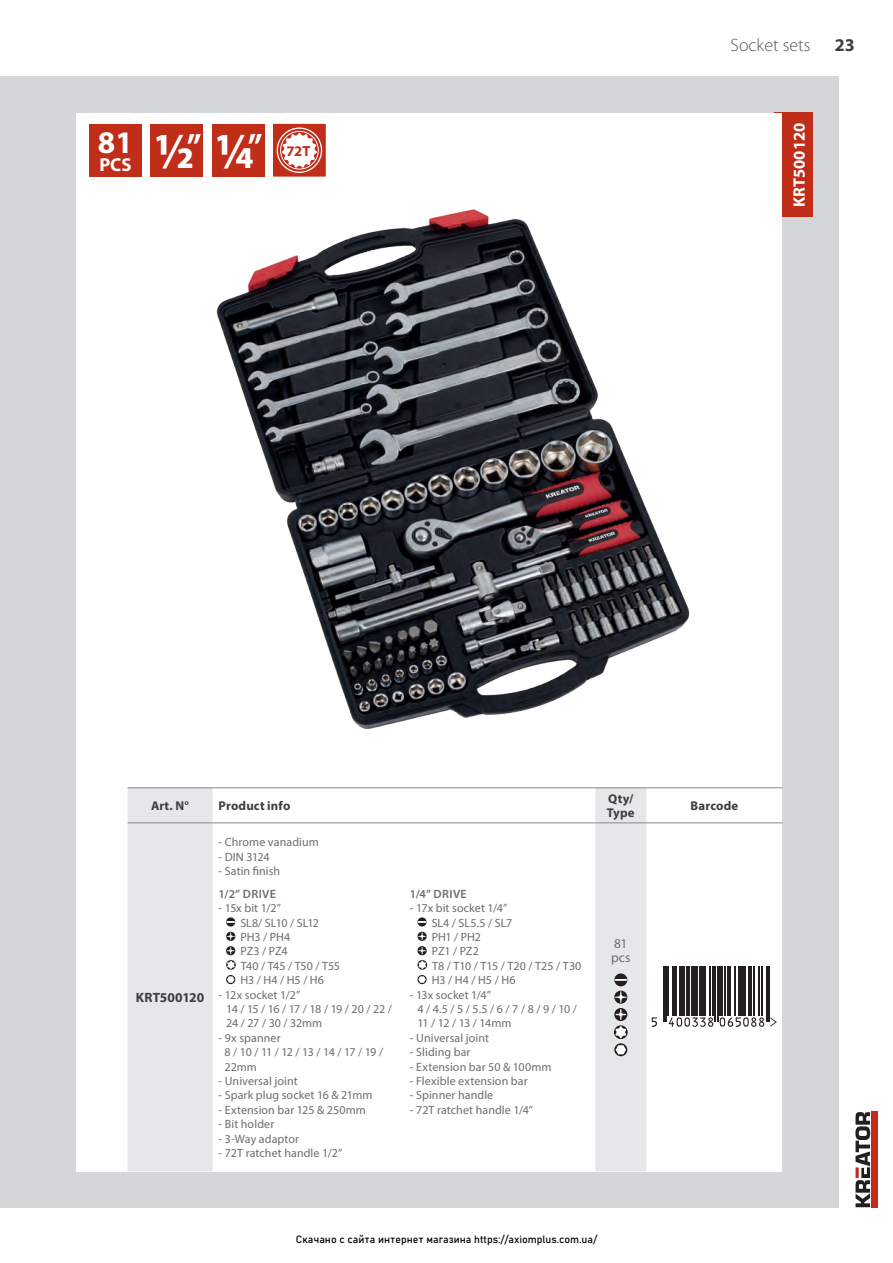
<style>
.page{position:relative;width:893px;height:1263px;background:#fff}
.page>*{position:absolute;margin:0;border:0;box-sizing:border-box;transform-origin:0 0}
.t1{font:700 50.25px "Myriad Pro";color:#fff;scale:.93 1}
.t2{font:700 31.5px "Myriad Pro";color:#fff}
.t3{font:700 18.75px "Myriad Pro";color:#fff}
.t4{font:300 18px "Myriad Pro";color:#57585a}
.t5{font:700 18px "Myriad Pro";color:#3e3e3f}
.t6{font:700 16.65px "Myriad Pro";color:#fff}
.t7{font:700 14.7px "Myriad Pro";color:#c02d19}
.t8{font:700 13.5px "Myriad Pro";letter-spacing:.005em;color:#3e3e3f}
.t9{font:13.5px/13.5px "Myriad Pro";color:#6c6d70}
.t10{font:700 12.75px/13.5px "Myriad Pro";letter-spacing:.01em;color:#3e3e3f}
.t11{font:12px/14.4px "Myriad Pro";letter-spacing:.005em;color:#6c6d70}
.t12{font:600 12px "Myriad Pro";letter-spacing:.035em;color:#6c6d70}
.t13{font:10.5px "Bahnschrift";color:#000}
</style>
<div class="page">
<div style="left:0;top:77px;width:839px;height:1131px;background:#d5d6d8"></div>
<div style="left:872px;top:1111px;width:6px;height:97px;background:#c02d19"></div>
<svg style="left:855px;top:1112px;width:15px;height:95px"></svg>
<div style="left:774px;top:113px;width:38px;height:104px;background:#c02d19"></div>
<div style="left:77px;top:113px;width:705px;height:1058px;background:#fff"></div>
<svg style="left:128px;top:788px;width:518px;height:383px"></svg>
<hr style="left:128px;top:787px;width:85px;height:1px;background:#87898c">
<hr style="left:213px;top:787px;width:191px;height:1px;background:#87898c">
<hr style="left:404px;top:787px;width:191px;height:1px;background:#87898c">
<hr style="left:595px;top:787px;width:51px;height:1px;background:#87898c">
<hr style="left:646px;top:787px;width:136px;height:1px;background:#87898c">
<hr style="left:128px;top:823px;width:85px;height:1px;background:#87898c">
<hr style="left:213px;top:823px;width:191px;height:1px;background:#87898c">
<hr style="left:404px;top:823px;width:191px;height:1px;background:#87898c">
<hr style="left:595px;top:823px;width:51px;height:1px;background:#87898c">
<hr style="left:646px;top:823px;width:136px;height:1px;background:#87898c">
<div style="left:226px;top:917px;width:9px;height:9px;background:#231f20;border-radius:50%"></div>
<svg style="left:227px;top:921px;width:7px;height:2px"></svg>
<svg style="left:226px;top:932px;width:9px;height:9px"></svg>
<svg style="left:226px;top:946px;width:9px;height:9px"></svg>
<svg style="left:227px;top:947px;width:7px;height:7px"></svg>
<svg style="left:226px;top:960px;width:10px;height:10px"></svg>
<svg style="left:227px;top:960px;width:8px;height:9px"></svg>
<svg style="left:226px;top:975px;width:9px;height:9px"></svg>
<svg style="left:227px;top:976px;width:7px;height:7px"></svg>
<svg style="left:417px;top:917px;width:10px;height:9px"></svg>
<svg style="left:419px;top:921px;width:7px;height:2px"></svg>
<svg style="left:418px;top:932px;width:9px;height:9px"></svg>
<svg style="left:417px;top:946px;width:10px;height:9px"></svg>
<svg style="left:418px;top:947px;width:8px;height:7px"></svg>
<svg style="left:417px;top:960px;width:10px;height:10px"></svg>
<svg style="left:418px;top:960px;width:8px;height:9px"></svg>
<svg style="left:417px;top:975px;width:10px;height:9px"></svg>
<svg style="left:418px;top:976px;width:8px;height:7px"></svg>
<svg style="left:614px;top:1025px;width:14px;height:14px"></svg>
<svg style="left:615px;top:1026px;width:11px;height:12px"></svg>
<svg style="left:614px;top:991px;width:13px;height:12px"></svg>
<div style="left:614px;top:973px;width:13px;height:13px;background:#231f20;border-radius:50%"></div>
<svg style="left:615px;top:979px;width:11px;height:2px"></svg>
<svg style="left:614px;top:1008px;width:13px;height:13px"></svg>
<svg style="left:616px;top:1009px;width:10px;height:11px"></svg>
<svg style="left:614px;top:1043px;width:13px;height:13px"></svg>
<svg style="left:616px;top:1045px;width:10px;height:9px"></svg>
<svg style="left:651px;top:966px;width:117px;height:61px"></svg>
<hr style="left:663px;top:966px;width:1px;height:56px;background:#231f20">
<hr style="left:665px;top:966px;width:2px;height:56px;background:#231f20">
<hr style="left:668px;top:966px;width:1px;height:50px;background:#231f20">
<hr style="left:672px;top:966px;width:2px;height:50px;background:#231f20">
<hr style="left:676px;top:966px;width:1px;height:50px;background:#231f20">
<hr style="left:679px;top:966px;width:3px;height:50px;background:#231f20">
<hr style="left:683px;top:966px;width:1px;height:50px;background:#231f20">
<hr style="left:687px;top:966px;width:3px;height:50px;background:#231f20">
<div style="left:691px;top:966px;width:5px;height:50px;background:#231f20"></div>
<hr style="left:697px;top:966px;width:1px;height:50px;background:#231f20">
<div style="left:699px;top:966px;width:5px;height:50px;background:#231f20"></div>
<hr style="left:705px;top:966px;width:1px;height:50px;background:#231f20">
<hr style="left:709px;top:966px;width:1px;height:50px;background:#231f20">
<hr style="left:713px;top:966px;width:1px;height:50px;background:#231f20">
<hr style="left:715px;top:966px;width:1px;height:56px;background:#231f20">
<hr style="left:717px;top:966px;width:1px;height:56px;background:#231f20">
<hr style="left:719px;top:966px;width:4px;height:50px;background:#231f20">
<hr style="left:725px;top:966px;width:1px;height:50px;background:#231f20">
<hr style="left:727px;top:966px;width:1px;height:50px;background:#231f20">
<hr style="left:729px;top:966px;width:1px;height:50px;background:#231f20">
<hr style="left:735px;top:966px;width:1px;height:50px;background:#231f20">
<hr style="left:738px;top:966px;width:4px;height:50px;background:#231f20">
<hr style="left:743px;top:966px;width:3px;height:50px;background:#231f20">
<hr style="left:748px;top:966px;width:1px;height:50px;background:#231f20">
<hr style="left:751px;top:966px;width:1px;height:50px;background:#231f20">
<hr style="left:754px;top:966px;width:1px;height:50px;background:#231f20">
<hr style="left:758px;top:966px;width:1px;height:50px;background:#231f20">
<hr style="left:762px;top:966px;width:1px;height:50px;background:#231f20">
<hr style="left:766px;top:966px;width:1px;height:56px;background:#231f20">
<hr style="left:768px;top:966px;width:2px;height:56px;background:#231f20">
<svg style="left:652px;top:1017px;width:5px;height:10px"></svg>
<svg style="left:669px;top:1017px;width:44px;height:10px"></svg>
<svg style="left:720px;top:1017px;width:44px;height:10px"></svg>
<svg style="left:770px;top:1017px;width:7px;height:10px"></svg>
<img style="left:216px;top:209px;width:474px;height:520px">
<div style="left:89px;top:124px;width:53px;height:53px;background:#c02d19"></div>
<svg style="left:276px;top:127px;width:47px;height:47px"></svg>
<svg style="left:282px;top:133px;width:35px;height:35px"></svg>
<div style="left:280px;top:131px;width:38px;height:38px;border:1px solid #fff;border-radius:50%"></div>
<div style="left:277px;top:127px;width:45px;height:46px;border:1px solid #fff;border-radius:50%"></div>
<div style="left:273px;top:124px;width:53px;height:53px;border:2px solid #c02d19"></div>
<div style="left:151px;top:124px;width:52px;height:53px;background:#c02d19"></div>
<div style="left:212px;top:124px;width:53px;height:53px;background:#c02d19"></div>
<h2 class="t2" style="left:98px;top:122px;width:36px">81</h2>
<h3 class="t3" style="left:99px;top:152px;width:34px">PCS</h3>
<h1 class="t1" style="left:156px;top:118px;width:117px">1/2<sup>”</sup> ¼<sup>”</sup></h1>
<p class="t7" style="left:287px;top:141px;width:25px">72T</p>
<h3 class="t4" style="left:731px;top:35px;width:81px">Socket sets</h3>
<h3 class="t5" style="left:835px;top:33px;width:21px">23</h3>
<h3 class="t6" style="left:788px;top:207px;width:86px;rotate:-90deg">KRT500120</h3>
<p class="t10" style="left:151px;top:799px;width:40px">Art. N°</p>
<p class="t10" style="left:219px;top:799px;width:73px">Product info</p>
<p class="t10" style="left:607px;top:792px;width:29px">Qty/<br>Type</p>
<p class="t10" style="left:691px;top:799px;width:49px">Barcode</p>
<p class="t8" style="left:136px;top:989px;width:70px">KRT500120</p>
<p class="t11" style="left:219px;top:835px;width:102px">- Chrome vanadium</p>
<p class="t11" style="left:219px;top:849px;width:52px">- DIN 3124</p>
<p class="t11" style="left:219px;top:864px;width:63px">- Satin finish</p>
<p class="t12" style="left:219px;top:886px;width:59px">1/2” DRIVE</p>
<p class="t11" style="left:240px;top:901px;width:101px;text-indent:-22px">- 15x bit 1/2”<br>SL8/ SL10 / SL12<br>PH3 / PH4<br>PZ3 / PZ4<br>T40 / T45 / T50 / T55<br>H3 / H4 / H5 / H6</p>
<p class="t11" style="left:226px;top:987px;width:167px;text-indent:-8px">- 12x socket 1/2”<br>14 / 15 / 16 / 17 / 18 / 19 / 20 / 22 /<br>24 / 27 / 30 / 32mm</p>
<p class="t11" style="left:225px;top:1030px;width:160px;text-indent:-6px">- 9x spanner<br>8 / 10 / 11 / 12 / 13 / 14 / 17 / 19 /<br>22mm</p>
<p class="t11" style="left:219px;top:1073px;width:81px">- Universal joint</p>
<p class="t11" style="left:219px;top:1088px;width:156px">- Spark plug socket 16 &amp; 21mm</p>
<p class="t11" style="left:219px;top:1102px;width:149px">- Extension bar 125 &amp; 250mm</p>
<p class="t11" style="left:219px;top:1117px;width:57px">- Bit holder</p>
<p class="t11" style="left:219px;top:1131px;width:82px">- 3-Way adaptor</p>
<p class="t11" style="left:219px;top:1145px;width:125px">- 72T ratchet handle 1/2”</p>
<p class="t12" style="left:410px;top:886px;width:58px">1/4” DRIVE</p>
<p class="t11" style="left:432px;top:901px;width:151px;text-indent:-22px">- 17x bit socket 1/4”<br>SL4 / SL5.5 / SL7<br>PH1 / PH2<br>PZ1 / PZ2<br>T8 / T10 / T15 / T20 / T25 / T30<br>H3 / H4 / H5 / H6</p>
<p class="t11" style="left:417px;top:987px;width:161px;text-indent:-8px">- 13x socket 1/4”<br>4 / 4.5 / 5 / 5.5 / 6 / 7 / 8 / 9 / 10 /<br>11 / 12 / 13 / 14mm</p>
<p class="t11" style="left:410px;top:1030px;width:81px">- Universal joint</p>
<p class="t11" style="left:410px;top:1045px;width:62px">- Sliding bar</p>
<p class="t11" style="left:410px;top:1059px;width:143px">- Extension bar 50 &amp; 100mm</p>
<p class="t11" style="left:410px;top:1073px;width:119px">- Flexible extension bar</p>
<p class="t11" style="left:410px;top:1088px;width:85px">- Spinner handle</p>
<p class="t11" style="left:410px;top:1102px;width:125px">- 72T ratchet handle 1/4”</p>
<p class="t9" style="left:611px;top:937px;width:21px">81 pcs</p>
<p class="t13" style="left:296px;top:1232px;width:303px">Скачано с сайта интернет магазина https://axiomplus.com.ua/</p>
</div>
